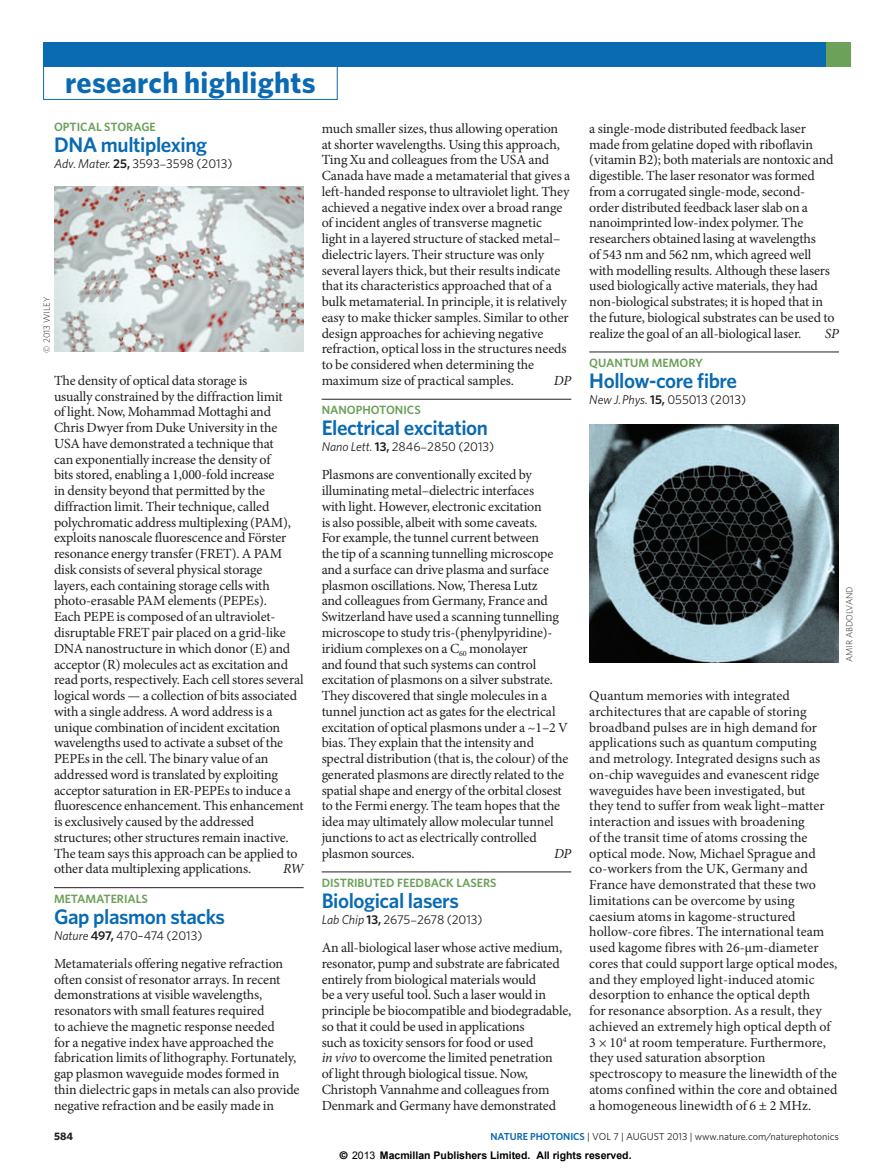
<style>
.page{position:relative;width:893px;height:1174px;background:#fff}
.page>*{position:absolute;margin:0;border:0;box-sizing:border-box;transform-origin:0 0}
.t1{font:700 30px "Whitney";letter-spacing:.01em;color:#0a6ab2}
.Title{font:600 21px "Whitney";letter-spacing:-.02em;color:#0a6ab2}
.Body_first{font:13.95px/15.8px "Minion Pro";letter-spacing:-.01em;color:#231f20}
.Body_first-2{font:italic 13.95px "Minion Pro";letter-spacing:-.02em;color:#231f20}
.Journal_DOI_ref{font:12.75px "Whitney";color:#231f20}
.Journal_DOI_ref-2{font:12.75px "Whitney";letter-spacing:-.02em;color:#231f20}
.Subject_w_rule{font:600 12px "Whitney";color:#6ca15a}
.Subject{font:600 12px "Whitney";color:#6ca15a}
.t2{font:700 10.8px "Whitney";color:#231f20}
.t3{font:700 10.5px "Arial";color:#000}
.t4{font:10.2px "Whitney";color:#231f20}
.Picture_credit{font:300 9px "Whitney";color:#231f20}
.s1{font-style:italic}
.s2{font-weight:600}
.s3{font-family:"Minion Pro"}
.s4{font-weight:600;color:#0a6ab2}
.s5{font-family:"Helvetica"}
.s6{font-weight:400}
</style>
<div class="page">
<div style="left:43px;top:66px;width:295px;height:34px;border:1px solid #0a6ab2"></div>
<div style="left:43px;top:43px;width:806px;height:24px;background:#0a6ab2"></div>
<div style="left:826px;top:43px;width:24px;height:24px;background:#6ca15a"></div>
<hr style="left:54px;top:887px;width:250px;height:1px;background:#231f20">
<hr style="left:322px;top:399px;width:249px;height:1px;background:#231f20">
<hr style="left:322px;top:871px;width:249px;height:1px;background:#231f20">
<hr style="left:589px;top:352px;width:250px;height:1px;background:#231f20">
<img style="left:54px;top:187px;width:250px;height:165px">
<img style="left:589px;top:424px;width:250px;height:238px">
<p class="t1" style="left:65px;top:62px;width:252px">research highlights</p>
<p class="Subject" style="left:54px;top:119px;width:103px">OPTICAL STORAGE</p>
<p class="Title" style="left:54px;top:131px;width:155px">DNA multiplexing</p>
<p class="Journal_DOI_ref" style="left:54px;top:155px;width:180px"><span class="s1">Adv. Mater.</span> <span class="s2">25,</span> 3593<span class="s3">–</span>3598 (2013)</p>
<p class="Body_first" style="left:322px;top:120px;width:250px">much smaller sizes, thus allowing operation at shorter wavelengths. Using this approach, Ting Xu and colleagues from the USA and Canada have made a metamaterial that gives a left-handed response to ultraviolet light. They achieved a negative index over a broad range of incident angles of transverse magnetic light in a layered structure of stacked metal– dielectric layers. Their structure was only several layers thick, but their results indicate that its characteristics approached that of a bulk metamaterial. In principle, it is relatively easy to make thicker samples. Similar to other design approaches for achieving negative refraction, optical loss in the structures needs to be considered when determining the maximum size of practical samples.</p>
<p class="Picture_credit" style="left:41px;top:352px;width:57px;rotate:-90deg">© 2013 WILEY</p>
<p class="Body_first" style="left:54px;top:372px;width:251px">The density of optical data storage is<br>usually constrained by the diffraction limit<br>of light. Now, Mohammad Mottaghi and Chris Dwyer from Duke University in the USA have demonstrated a technique that<br>can exponentially increase the density of<br>bits stored, enabling a 1,000-fold increase<br>in density beyond that permitted by the diffraction limit. Their technique, called polychromatic address multiplexing (PAM), exploits nanoscale fluorescence and Förster resonance energy transfer (FRET). A PAM disk consists of several physical storage<br>layers, each containing storage cells with photo-erasable PAM elements (PEPEs).<br>Each PEPE is composed of an ultraviolet&shy;disruptable FRET pair placed on a grid-like DNA nanostructure in which donor (E) and acceptor (R) molecules act as excitation and read ports, respectively. Each cell stores several logical words — a collection of bits associated with a single address. A word address is a unique combination of incident excitation wavelengths used to activate a subset of the PEPEs in the cell. The binary value of an addressed word is translated by exploiting acceptor saturation in ER-PEPEs to induce a fluorescence enhancement. This enhancement is exclusively caused by the addressed structures; other structures remain inactive.<br>The team says this approach can be applied to other data multiplexing applications.</p>
<p class="Body_first-2" style="left:554px;top:371px;width:19px">DP</p>
<p class="Subject_w_rule" style="left:322px;top:402px;width:101px">NANOPHOTONICS</p>
<p class="Title" style="left:322px;top:414px;width:168px">Electrical excitation</p>
<p class="Journal_DOI_ref" style="left:322px;top:438px;width:174px"><span class="s1">Nano Lett.</span> <span class="s2">13,</span> 2846<span class="s3">–</span>2850 (2013)</p>
<p class="Body_first" style="left:322px;top:467px;width:248px">Plasmons are conventionally excited by illuminating metal–dielectric interfaces<br>with light. However, electronic excitation<br>is also possible, albeit with some caveats.<br>For example, the tunnel current between<br>the tip of a scanning tunnelling microscope and a surface can drive plasma and surface plasmon oscillations. Now, Theresa Lutz<br>and colleagues from Germany, France and Switzerland have used a scanning tunnelling microscope to study tris-(phenylpyridine)- iridium complexes on a C<sub>60</sub> monolayer<br>and found that such systems can control excitation of plasmons on a silver substrate.<br>They discovered that single molecules in a tunnel junction act as gates for the electrical excitation of optical plasmons under a ~1–2 V bias. They explain that the intensity and spectral distribution (that is, the colour) of the generated plasmons are directly related to the spatial shape and energy of the orbital closest to the Fermi energy. The team hopes that the idea may ultimately allow molecular tunnel junctions to act as electrically controlled plasmon sources.</p>
<p class="Body_first-2" style="left:554px;top:843px;width:19px">DP</p>
<p class="Body_first-2" style="left:283px;top:859px;width:22px">RW</p>
<p class="Subject_w_rule" style="left:322px;top:875px;width:176px">DISTRIBUTED FEEDBACK LASERS</p>
<p class="Title" style="left:322px;top:886px;width:139px">Biological lasers</p>
<p class="Journal_DOI_ref" style="left:322px;top:911px;width:162px"><span class="s1">Lab Chip</span> <span class="s2">13,</span> 2675<span class="s3">–</span>2678 (2013)</p>
<p class="Body_first" style="left:322px;top:939px;width:251px">An all-biological laser whose active medium, resonator, pump and substrate are fabricated entirely from biological materials would<br>be a very useful tool. Such a laser would in principle be biocompatible and biodegradable, so that it could be used in applications<br>such as toxicity sensors for food or used<br><span class="s1">in vivo</span> to overcome the limited penetration<br>of light through biological tissue. Now, Christoph Vannahme and colleagues from Denmark and Germany have demonstrated</p>
<p class="Subject_w_rule" style="left:54px;top:890px;width:96px">METAMATERIALS</p>
<p class="Title" style="left:54px;top:902px;width:173px">Gap plasmon stacks</p>
<p class="Journal_DOI_ref-2" style="left:54px;top:926px;width:150px"><span class="s1">Nature</span> <span class="s2">497,</span> 470–474 (2013)</p>
<p class="Body_first" style="left:54px;top:955px;width:247px">Metamaterials offering negative refraction often consist of resonator arrays. In recent demonstrations at visible wavelengths, resonators with small features required<br>to achieve the magnetic response needed<br>for a negative index have approached the fabrication limits of lithography. Fortunately, gap plasmon waveguide modes formed in thin dielectric gaps in metals can also provide negative refraction and be easily made in</p>
<p class="Body_first" style="left:589px;top:120px;width:247px">a single-mode distributed feedback laser made from gelatine doped with riboflavin (vitamin B2); both materials are nontoxic and digestible. The laser resonator was formed from a corrugated single-mode, second&shy;order distributed feedback laser slab on a nanoimprinted low-index polymer. The researchers obtained lasing at wavelengths<br>of 543 nm and 562 nm, which agreed well with modelling results. Although these lasers used biologically active materials, they had non-biological substrates; it is hoped that in the future, biological substrates can be used to realize the goal of an all-biological laser.</p>
<p class="Body_first-2" style="left:825px;top:324px;width:16px">SP</p>
<p class="Subject_w_rule" style="left:589px;top:355px;width:115px">QUANTUM MEMORY</p>
<p class="Title" style="left:589px;top:367px;width:149px">Hollow-core fibre</p>
<p class="Journal_DOI_ref" style="left:589px;top:391px;width:158px"><span class="s1">New J. Phys.</span> <span class="s2">15,</span> 055013 (2013)</p>
<p class="Picture_credit" style="left:843px;top:662px;width:77px;rotate:-90deg">AMIR ABDOLVAND</p>
<p class="Body_first" style="left:589px;top:687px;width:250px">Quantum memories with integrated architectures that are capable of storing broadband pulses are in high demand for applications such as quantum computing and metrology. Integrated designs such as on-chip waveguides and evanescent ridge waveguides have been investigated, but<br>they tend to suffer from weak light–matter interaction and issues with broadening<br>of the transit time of atoms crossing the optical mode. Now, Michael Sprague and co-workers from the UK, Germany and France have demonstrated that these two limitations can be overcome by using caesium atoms in kagome-structured hollow-core fibres. The international team used kagome fibres with 26-μm-diameter cores that could support large optical modes, and they employed light-induced atomic desorption to enhance the optical depth<br>for resonance absorption. As a result, they achieved an extremely high optical depth of 3 × 10<sup>4</sup> at room temperature. Furthermore, they used saturation absorption spectroscopy to measure the linewidth of the atoms confined within the core and obtained a homogeneous linewidth of 6 ± 2 MHz.</p>
<p class="t2" style="left:54px;top:1129px;width:21px">584</p>
<p class="t4" style="left:490px;top:1129px;width:350px"><span class="s4">NATURE PHOTONICS</span> | VOL 7 | AUGUST 2013 | www.nature.com/naturephotonics</p>
<p class="t3" style="left:340px;top:1148px;width:293px"><span class="s5">©</span> <span class="s6">2013</span> Macmillan Publishers Limited. All rights reserved.</p>
</div>
